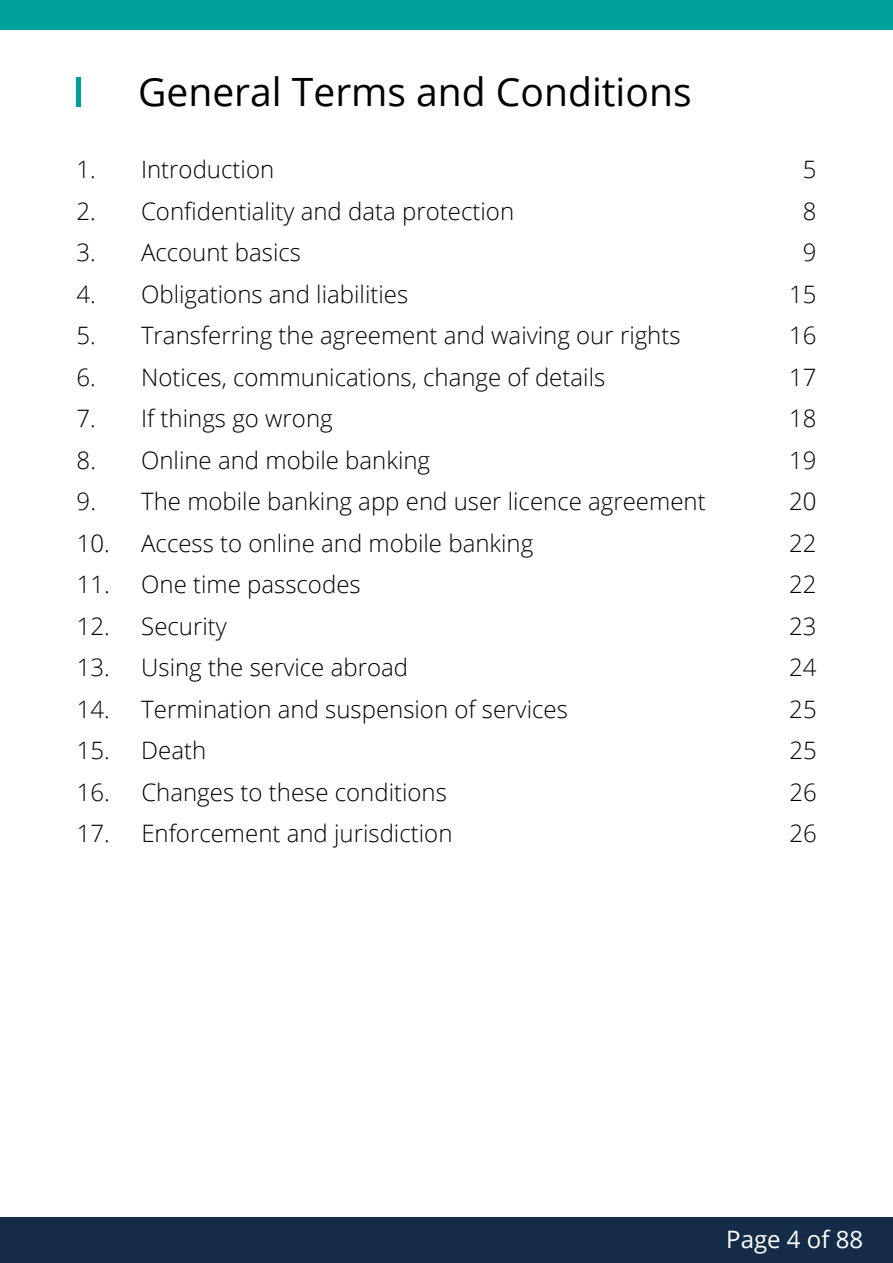
<style>
.page{position:relative;width:893px;height:1263px;background:#fff}
.page>*{position:absolute;margin:0;border:0;box-sizing:border-box;transform-origin:0 0}
.t1{font:39px "Open Sans";color:#000}
.t2{font:300 24px "Open Sans";color:#000}
.t3{font:24px "Open Sans";color:#fff}
</style>
<div class="page">
<div style="left:0;top:0;width:893px;height:30px;background:#00a19a"></div>
<div style="left:0;top:1217px;width:893px;height:46px;background:#152c49"></div>
<hr style="left:77px;top:78px;width:4px;height:29px;background:#00a19a">
<h1 class="t1" style="left:138px;top:66px;width:555px">General Terms and Conditions</h1>
<p class="t2" style="left:77px;top:153px;width:199px">1. Introduction</p>
<p class="t2" style="left:803px;top:153px;width:15px">5</p>
<p class="t2" style="left:77px;top:194px;width:439px">2. Confidentiality and data protection</p>
<p class="t2" style="left:803px;top:194px;width:15px">8</p>
<p class="t2" style="left:77px;top:236px;width:226px">3. Account basics</p>
<p class="t2" style="left:803px;top:236px;width:15px">9</p>
<p class="t2" style="left:77px;top:277px;width:333px">4. Obligations and liabilities</p>
<p class="t2" style="left:789px;top:277px;width:29px">15</p>
<p class="t2" style="left:77px;top:319px;width:606px">5. Transferring the agreement and waiving our rights</p>
<p class="t2" style="left:789px;top:319px;width:29px">16</p>
<p class="t2" style="left:77px;top:360px;width:530px">6. Notices, communications, change of details</p>
<p class="t2" style="left:789px;top:360px;width:29px">17</p>
<p class="t2" style="left:77px;top:402px;width:258px">7. If things go wrong</p>
<p class="t2" style="left:789px;top:402px;width:29px">18</p>
<p class="t2" style="left:77px;top:443px;width:355px">8. Online and mobile banking</p>
<p class="t2" style="left:789px;top:443px;width:29px">19</p>
<p class="t2" style="left:77px;top:485px;width:631px">9. The mobile banking app end user licence agreement</p>
<p class="t2" style="left:789px;top:485px;width:29px">20</p>
<p class="t2" style="left:77px;top:526px;width:458px">10. Access to online and mobile banking</p>
<p class="t2" style="left:789px;top:526px;width:29px">22</p>
<p class="t2" style="left:77px;top:568px;width:285px">11. One time passcodes</p>
<p class="t2" style="left:789px;top:568px;width:29px">22</p>
<p class="t2" style="left:77px;top:609px;width:152px">12. Security</p>
<p class="t2" style="left:789px;top:609px;width:29px">23</p>
<p class="t2" style="left:77px;top:651px;width:333px">13. Using the service abroad</p>
<p class="t2" style="left:789px;top:651px;width:29px">24</p>
<p class="t2" style="left:77px;top:692px;width:493px">14. Termination and suspension of services</p>
<p class="t2" style="left:789px;top:692px;width:29px">25</p>
<p class="t2" style="left:77px;top:734px;width:131px">15. Death</p>
<p class="t2" style="left:789px;top:734px;width:29px">25</p>
<p class="t2" style="left:77px;top:775px;width:372px">16. Changes to these conditions</p>
<p class="t2" style="left:789px;top:775px;width:29px">26</p>
<p class="t2" style="left:77px;top:817px;width:377px">17. Enforcement and jurisdiction</p>
<p class="t2" style="left:789px;top:817px;width:29px">26</p>
<p class="t3" style="left:726px;top:1222px;width:138px">Page 4 of 88</p>
</div>
